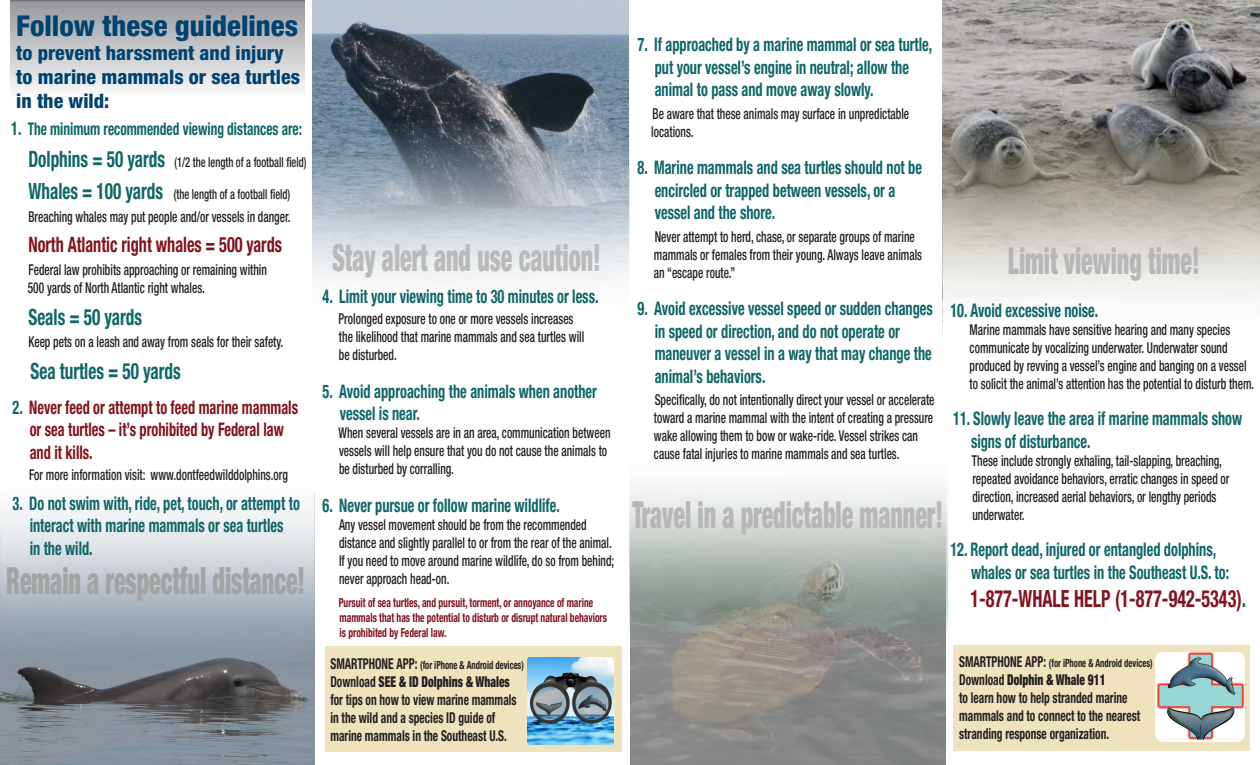
<style>
.page{position:relative;width:1260px;height:765px;background:#fff}
.page>*{position:absolute;margin:0;border:0;box-sizing:border-box;transform-origin:0 0}
.t1{font:900 condensed 37.5px "Helvetica Neue LT Std";color:#b7b7b7;scale:.64 1}
.t2{font:900 condensed 37.5px "Helvetica Neue LT Std";color:#a2a3a3;scale:.64 1}
.t3{font:900 condensed 37.5px "Helvetica Neue LT Std";color:#bababa;scale:.64 1}
.t4{font:800 condensed 28.75px "Helvetica Neue LT Std";color:#004270}
.t5{font:700 condensed 23.75px "Helvetica Neue LT Std";color:#81141d;scale:.76 1}
.t6{font:700 condensed 22.5px "Helvetica Neue LT Std";color:#106668;scale:.76 1}
.t7{font:700 condensed 21.25px "Helvetica Neue LT Std";color:#81141d;scale:.76 1}
.t8{font:800 condensed 20px/24px "Helvetica Neue LT Std";color:#004270}
.t9{font:700 condensed 18.75px/22.5px "Helvetica Neue LT Std";color:#106668;scale:.76 1}
.t10{font:700 condensed 18.75px/22.5px "Helvetica Neue LT Std";color:#81141d;scale:.76 1}
.t11{font:700 condensed 17.5px "Helvetica Neue LT Std";color:#106668;scale:.76 1}
.t12{font:500 condensed 15px/18px "Helvetica Neue LT Std";color:#231f20;scale:.76 1}
.t13{font:700 condensed 15px/18px "Helvetica Neue LT Std";color:#231f20;scale:.76 1}
.t14{font:500 condensed 13.75px "Helvetica Neue LT Std";color:#231f20;scale:.76 1}
.t15{font:700 condensed 12.5px "Helvetica Neue LT Std";color:#81141d;scale:.76 1}
.t16{font:700 condensed 11.25px "Helvetica Neue LT Std";color:#231f20;scale:.76 1}
.s1{font-size:18.75px}
.s2{font-weight:700;font-size:22.5px;color:#106668}
.s3{color:#106668}
.s4{font-size:15px}
.s5{font-weight:900}
</style>
<div class="page">
<svg style="left:0;top:493px;width:315px;height:272px;background:#a3abb1"></svg>
<svg style="left:312px;top:0;width:318px;height:280px;background:#919ca7"></svg>
<div style="left:953px;top:645px;width:297px;height:105px;background:#eee3bd"></div>
<div style="left:325px;top:646px;width:297px;height:106px;background:#eee3bd"></div>
<div style="left:11px;top:0;width:293px;height:98px;background:linear-gradient(to bottom,#95969a,#fafafb)"></div>
<svg style="left:942px;top:0;width:318px;height:335px"></svg>
<svg style="left:629px;top:485px;width:319px;height:280px;background:#a5a8a4"></svg>
<img style="left:527px;top:658px;width:87px;height:86px">
<img style="left:1155px;top:653px;width:90px;height:89px">
<h1 class="t4" style="left:16px;top:8px;width:283px">Follow these guidelines</h1>
<p class="t8" style="left:16px;top:41px;width:285px">to prevent harssment and injury to marine mammals or sea turtles in the wild:</p>
<p class="t11" style="left:11px;top:118px;width:384px"><span class="s1">1.</span> The minimum recommended viewing distances are:</p>
<p class="t14" style="left:28px;top:154px;width:367px"><span class="s2">Dolphins = 50 yards</span> (1/2 the length of a football ÿeld)</p>
<p class="t14" style="left:28px;top:186px;width:346px"><span class="s2">Whales = 100 yards</span> (the length of a football ÿeld)</p>
<p class="t12" style="left:28px;top:207px;width:346px">Breaching whales may put people and/or vessels in danger.</p>
<p class="t7" style="left:28px;top:232px;width:335px">North Atlantic right whales = 500 yards</p>
<p class="t12" style="left:28px;top:260px;width:316px">Federal law prohibits approaching or remaining within<br>500 yards of North Atlantic right whales.</p>
<p class="t6" style="left:28px;top:303px;width:151px">Seals = 50 yards</p>
<p class="t12" style="left:28px;top:333px;width:337px">Keep pets on a leash and away from seals for their safety.</p>
<p class="t6" style="left:30px;top:357px;width:199px">Sea turtles = 50 yards</p>
<p class="t10" style="left:30px;top:396px;width:355px;text-indent:-17px"><span class="s3">2.</span> Never feed or attempt to feed marine mammals or sea turtles – it’s prohibited by Federal law and it kills.</p>
<p class="t12" style="left:29px;top:465px;width:342px">For more information visit: www.dontfeedwilddolphins.org</p>
<p class="t9" style="left:30px;top:492px;width:357px;text-indent:-17px">3. Do not swim with, ride, pet, touch, or attempt to interact with marine mammals or sea turtles<br>in the wild.</p>
<h1 class="t2" style="left:6px;top:558px;width:469px">Remain a respectful distance!</h1>
<p class="t3" style="left:332px;top:234px;width:421px">Stay alert and use caution!</p>
<p class="t9" style="left:322px;top:285px;width:365px">4. Limit your viewing time to 30 minutes or less.</p>
<p class="t12" style="left:339px;top:310px;width:311px">Prolonged exposure to one or more vessels increases</p>
<p class="t12" style="left:339px;top:328px;width:324px">the likelihood that marine mammals and sea turtles will</p>
<p class="t12" style="left:339px;top:346px;width:78px">be disturbed.</p>
<p class="t9" style="left:340px;top:380px;width:340px;text-indent:-17px">5. Avoid approaching the animals when another vessel is near.</p>
<p class="t12" style="left:339px;top:424px;width:359px">When several vessels are in an area, communication between vessels will help ensure that you do not cause the animals to be disturbed by corralling.</p>
<p class="t9" style="left:322px;top:494px;width:314px">6. Never pursue or follow marine wildlife.</p>
<p class="t12" style="left:339px;top:515px;width:364px">Any vessel movement should be from the recommended distance and slightly parallel to or from the rear of the animal.<br>If you need to move around marine wildlife, do so from behind; never approach head-on.</p>
<p class="t15" style="left:339px;top:595px;width:336px">Pursuit of sea turtles, and pursuit, torment, or annoyance of marine</p>
<p class="t15" style="left:340px;top:610px;width:353px">mammals that has the potential to disturb or disrupt natural behaviors</p>
<p class="t15" style="left:340px;top:625px;width:142px">is prohibited by Federal law.</p>
<p class="t16" style="left:330px;top:658px;width:256px"><span class="s4">SMARTPHONE APP:</span> (for iPhone &amp; Android devices)</p>
<p class="t13" style="left:330px;top:673px;width:247px">Download <span class="s5">SEE &amp; ID Dolphins &amp; Whales </span>for tips on how to view marine mammals in the wild and a species ID guide of marine mammals in the Southeast U.S.</p>
<p class="t9" style="left:655px;top:33px;width:367px;text-indent:-17px">7. If approached by a marine mammal or sea turtle, put your vessel’s engine in neutral; allow the animal to pass and move away slowly.</p>
<p class="t12" style="left:651px;top:104px;width:341px">Be aware that these animals may surface in unpredictable locations.</p>
<p class="t9" style="left:655px;top:156px;width:353px;text-indent:-17px">8. Marine mammals and sea turtles should not be encircled or trapped between vessels, or a vessel and the shore.</p>
<p class="t12" style="left:654px;top:227px;width:354px">Never attempt to herd, chase, or separate groups of marine mammals or females from their young. Always leave animals an “escape route.”</p>
<p class="t9" style="left:655px;top:297px;width:368px;text-indent:-17px">9. Avoid excessive vessel speed or sudden changes in speed or direction, and do not operate or maneuver a vessel in a way that may change the animal’s behaviors.</p>
<p class="t12" style="left:654px;top:391px;width:371px">Speciÿcally, do not intentionally direct your vessel or accelerate toward a marine mammal with the intent of creating a pressure wake allowing them to bow or wake-ride. Vessel strikes can cause fatal injuries to marine mammals and sea turtles.</p>
<p class="t1" style="left:632px;top:491px;width:487px">Travel in a predictable manner!</p>
<p class="t1" style="left:1008px;top:238px;width:301px">Limit viewing time!</p>
<p class="t9" style="left:950px;top:299px;width:196px">10. Avoid excessive noise.</p>
<p class="t12" style="left:970px;top:321px;width:344px">Marine mammals have sensitive hearing and many species</p>
<p class="t12" style="left:970px;top:339px;width:376px">communicate by vocalizing underwater. Underwater sound produced by revving a vessel’s engine and banging on a vessel to solicit the animal’s attention has the potential to disturb them.</p>
<p class="t9" style="left:971px;top:407px;width:358px;text-indent:-18px">11. Slowly leave the area if marine mammals show signs of disturbance.</p>
<p class="t12" style="left:972px;top:451px;width:340px">These include strongly exhaling, tail-slapping, breaching, repeated avoidance behaviors, erratic changes in speed or direction, increased aerial behaviors, or lengthy periods underwater.</p>
<p class="t9" style="left:950px;top:538px;width:351px">12. Report dead, injured or entangled dolphins,</p>
<p class="t9" style="left:971px;top:560px;width:341px">whales or sea turtles in the Southeast U.S. to:</p>
<p class="t5" style="left:970px;top:584px;width:364px">1-877-WHALE HELP (1-877-942-5343)<span class="s3">.</span></p>
<p class="t16" style="left:959px;top:656px;width:256px"><span class="s4">SMARTPHONE APP:</span> (for iPhone &amp; Android devices)</p>
<p class="t13" style="left:959px;top:670px;width:240px">Download <span class="s5">Dolphin &amp; Whale 911<br></span>to learn how to help stranded marine mammals and to connect to the nearest stranding response organization.</p>
</div>
